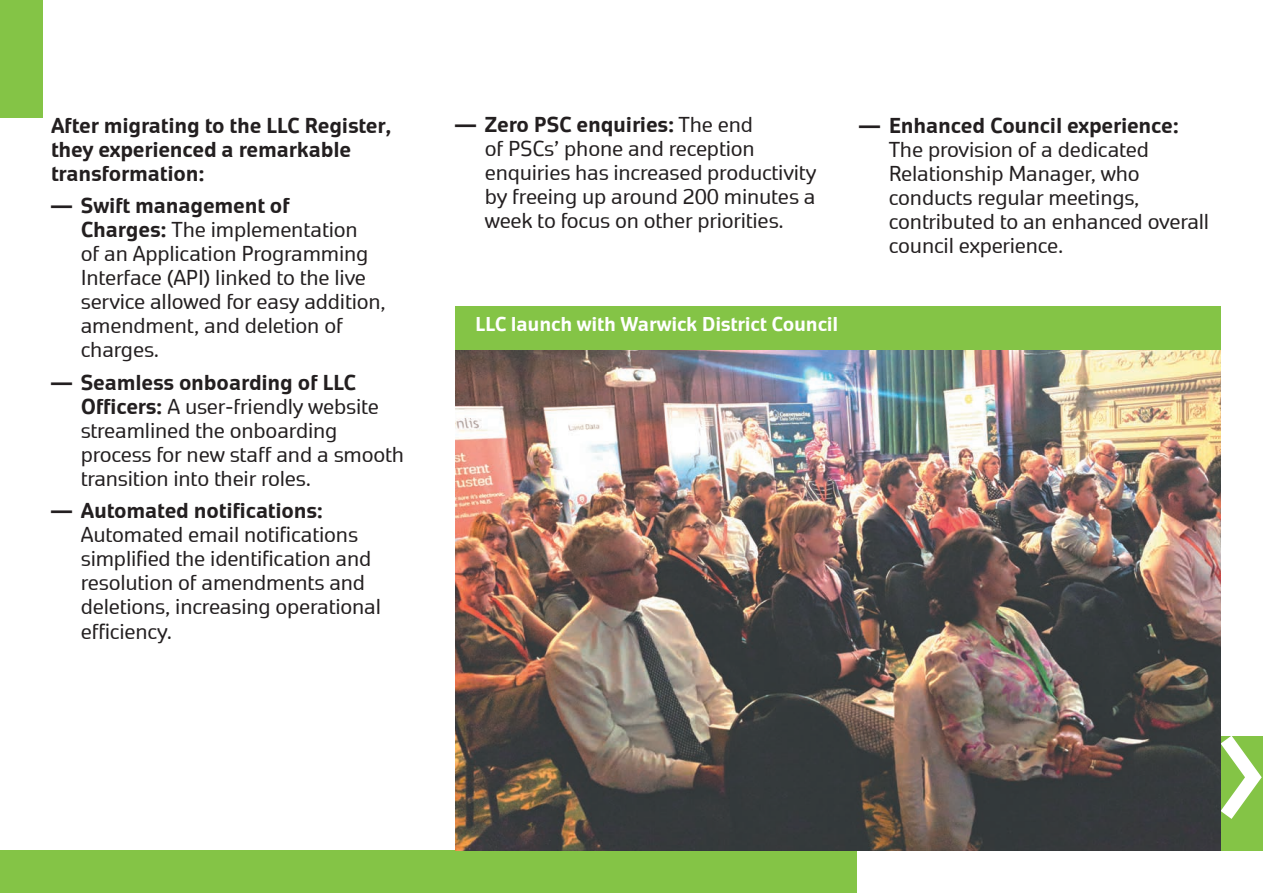
<style>
.page{position:relative;width:1263px;height:893px;background:#fff}
.page>*{position:absolute;margin:0;border:0;box-sizing:border-box;transform-origin:0 0}
.t1{font:21px/24px "Geo";letter-spacing:-.01em;color:#231f20}
.t2{font:700 21px/24px "Geo";letter-spacing:-.01em;color:#231f20}
.t3{font:700 19.5px "Geo";letter-spacing:-.01em;color:#fff}
.s1{font-weight:700}
</style>
<div class="page">
<div style="left:0;top:0;width:43px;height:117px;background:#84c446"></div>
<div style="left:0;top:850px;width:856px;height:43px;background:#84c446"></div>
<div style="left:1220px;top:736px;width:43px;height:114px;background:#84c446"></div>
<svg style="left:1220px;top:721px;width:42px;height:113px"></svg>
<div style="left:455px;top:306px;width:765px;height:45px;background:#84c446"></div>
<img style="left:455px;top:351px;width:765px;height:499px">
<p class="t2" style="left:51px;top:113px;width:342px">After migrating to the LLC Register, they experienced a remarkable transformation:</p>
<p class="t1" style="left:81px;top:194px;width:307px;text-indent:-30px"><span class="s1">— Swift management of<br>Charges:</span> The implementation<br>of an Application Programming<br>Interface (API) linked to the live service allowed for easy addition, amendment, and deletion of charges.</p>
<p class="t1" style="left:81px;top:371px;width:325px;text-indent:-30px"><span class="s1">— Seamless onboarding of LLC<br>Officers:</span> A user-friendly website streamlined the onboarding process for new staff and a smooth transition into their roles.</p>
<p class="t2" style="left:51px;top:499px;width:274px">— Automated notifications:</p>
<p class="t1" style="left:81px;top:523px;width:302px">Automated email notifications simplified the identification and resolution of amendments and deletions, increasing operational efficiency.</p>
<p class="t1" style="left:485px;top:113px;width:333px;text-indent:-30px"><span class="s1">— Zero PSC enquiries:</span> The end<br>of PSCs’ phone and reception enquiries has increased productivity by freeing up around 200 minutes a week to focus on other priorities.</p>
<p class="t2" style="left:859px;top:114px;width:322px">— Enhanced Council experience:</p>
<p class="t1" style="left:889px;top:138px;width:322px">The provision of a dedicated<br>Relationship Manager, who conducts regular meetings, contributed to an enhanced overall council experience.</p>
<p class="t3" style="left:475px;top:313px;width:365px">LLC launch with Warwick District Council</p>
</div>
